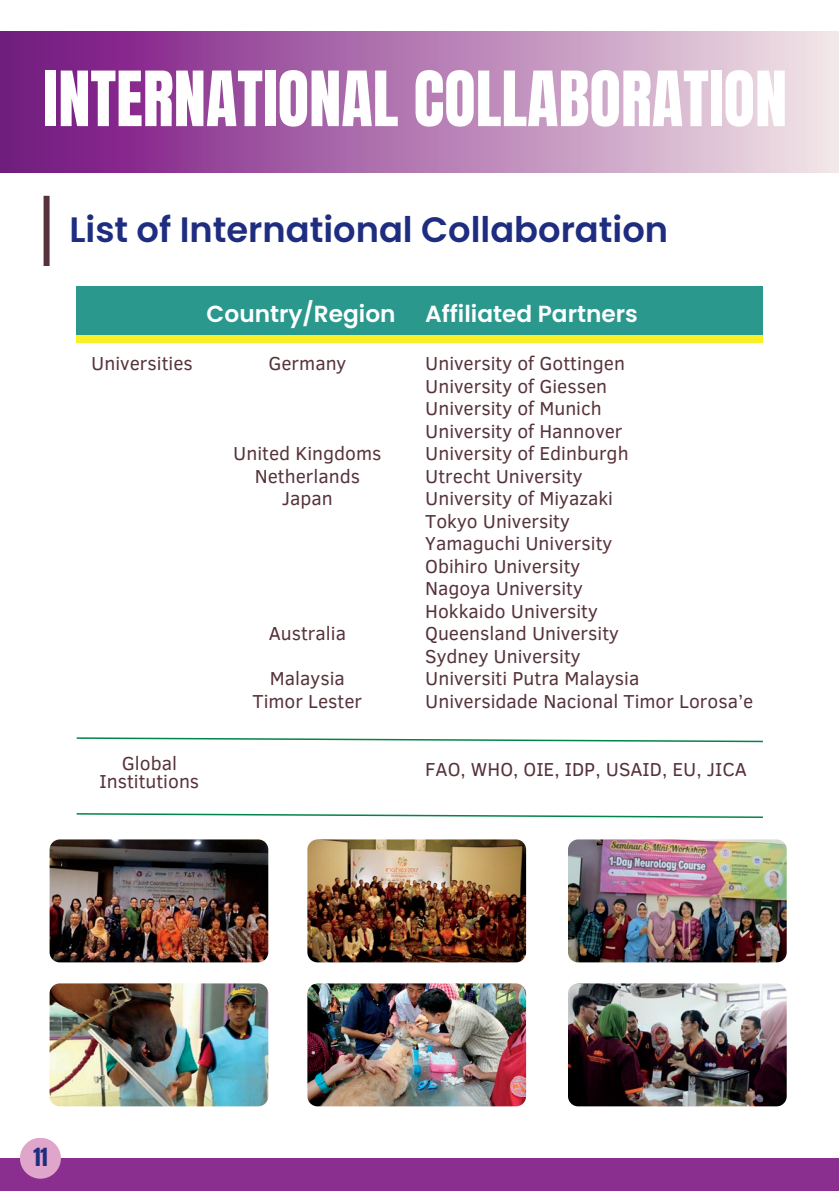
<style>
.page{position:relative;width:839px;height:1191px;background:#fff}
.page>*{position:absolute;margin:0;border:0;box-sizing:border-box;transform-origin:0 0}
.t1{font:64.6px "Anton";color:#fff}
.t2{font:600 35.2px "Poppins";color:#1f2d81}
.t3{font:600 23.2px "Poppins";color:#fff}
.t4{font:21.2px "Anton";color:#1f2d81}
.t5{font:19.2px/18px "Clear Sans";color:#56333a;text-align:center}
</style>
<div class="page">
<div style="left:0;top:1158px;width:838px;height:33px;background:#8a2e90"></div>
<div style="left:0;top:32px;width:838px;height:140px;background:linear-gradient(to right,#74107e,#f3e4e7)"></div>
<div style="left:44px;top:196px;width:6px;height:70px;background:#56333a"></div>
<div style="left:77px;top:287px;width:685px;height:56px;background:#2a988d"></div>
<div style="left:77px;top:336px;width:685px;height:7px;background:#faf027"></div>
<svg style="left:76px;top:737px;width:687px;height:6px"></svg>
<svg style="left:76px;top:813px;width:687px;height:5px"></svg>
<img style="left:50px;top:839px;width:218px;height:123px;border-radius:10px">
<img style="left:568px;top:839px;width:218px;height:123px;border-radius:10px">
<div style="left:20px;top:1138px;width:41px;height:41px;background:#dfa5ca;border-radius:50%"></div>
<img style="left:307px;top:839px;width:219px;height:123px;border-radius:10px">
<img style="left:50px;top:983px;width:218px;height:123px;border-radius:10px">
<img style="left:568px;top:983px;width:218px;height:123px;border-radius:10px">
<img style="left:307px;top:983px;width:219px;height:123px;border-radius:10px">
<p class="t1" style="left:44px;top:53px;width:745px">INTERNATIONAL COLLABORATION</p>
<p class="t2" style="left:69px;top:205px;width:600px">List of International Collaboration</p>
<p class="t5" style="left:91px;top:354px;width:103px">Universities</p>
<p class="t3" style="left:207px;top:297px;width:190px">Country/Region</p>
<p class="t3" style="left:425px;top:297px;width:214px">Affiliated Partners</p>
<p class="t5" style="left:425px;top:353px;width:201px">University of Gottingen</p>
<p class="t5" style="left:425px;top:376px;width:183px">University of Giessen</p>
<p class="t5" style="left:425px;top:398px;width:178px">University of Munich</p>
<p class="t5" style="left:425px;top:421px;width:199px">University of Hannover</p>
<p class="t5" style="left:425px;top:443px;width:205px">University of Edinburgh</p>
<p class="t5" style="left:425px;top:466px;width:159px">Utrecht University</p>
<p class="t5" style="left:425px;top:488px;width:189px">University of Miyazaki</p>
<p class="t5" style="left:425px;top:511px;width:146px">Tokyo University</p>
<p class="t5" style="left:425px;top:533px;width:189px">Yamaguchi University</p>
<p class="t5" style="left:425px;top:556px;width:157px">Obihiro University</p>
<p class="t5" style="left:425px;top:578px;width:159px">Nagoya University</p>
<h4 class="t5" style="left:425px;top:601px;width:174px">Hokkaido University</h4>
<p class="t5" style="left:425px;top:623px;width:195px">Queensland University</p>
<p class="t5" style="left:425px;top:646px;width:157px">Sydney University</p>
<p class="t5" style="left:425px;top:668px;width:216px">Universiti Putra Malaysia</p>
<p class="t5" style="left:425px;top:691px;width:330px">Universidade Nacional Timor Lorosa’e</p>
<p class="t5" style="left:268px;top:353px;width:79px">Germany</p>
<p class="t5" style="left:233px;top:443px;width:150px">United Kingdoms</p>
<p class="t5" style="left:255px;top:466px;width:107px">Netherlands</p>
<p class="t5" style="left:282px;top:488px;width:52px">Japan</p>
<p class="t5" style="left:269px;top:623px;width:79px">Australia</p>
<p class="t5" style="left:270px;top:668px;width:76px">Malaysia</p>
<p class="t5" style="left:252px;top:691px;width:111px">Timor Lester</p>
<p class="t5" style="left:99px;top:753px;width:101px">Global<br>Institutions</p>
<p class="t5" style="left:425px;top:759px;width:323px">FAO, WHO, OIE, IDP, USAID, EU, JICA</p>
<h3 class="t4" style="left:33px;top:1142px;width:16px">11</h3>
</div>
